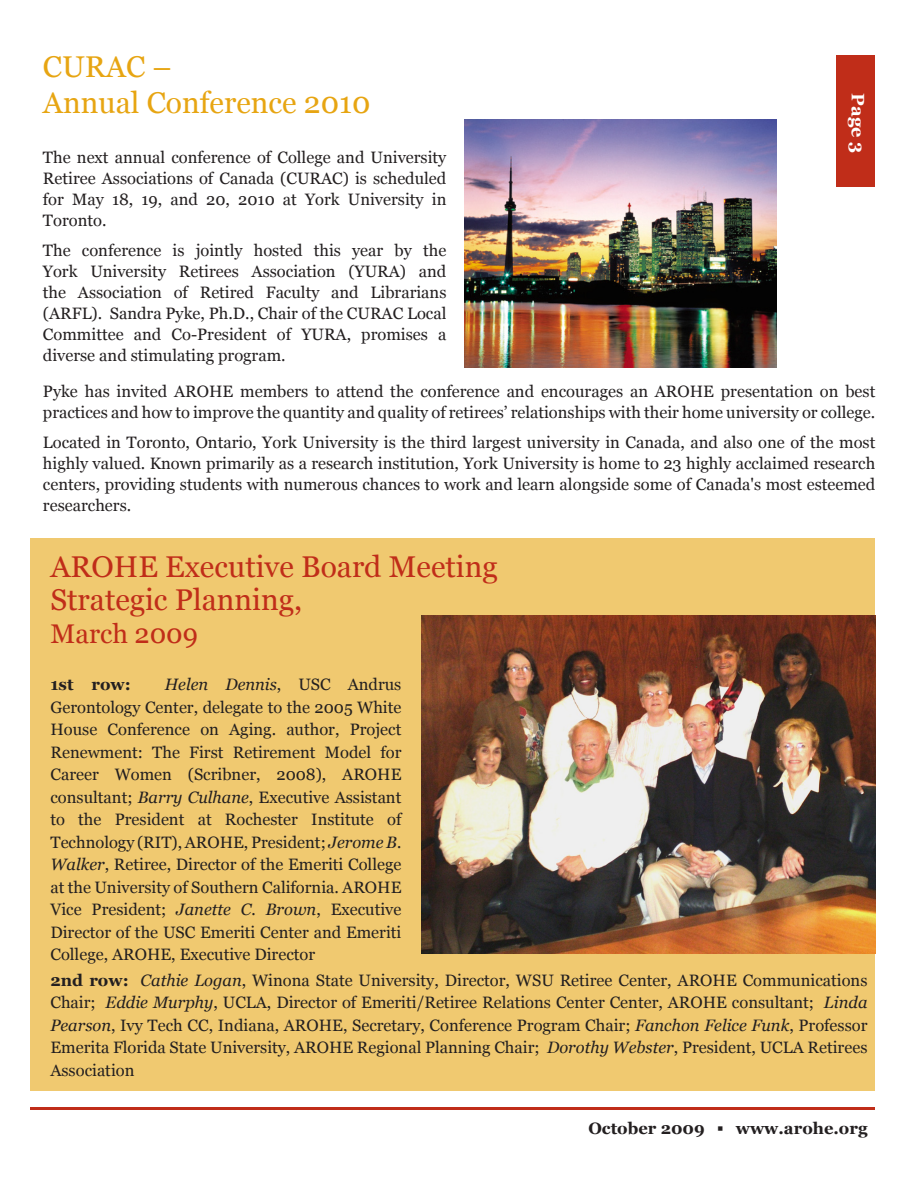
<style>
.page{position:relative;width:918px;height:1188px;background:#fff}
.page>*{position:absolute;margin:0;border:0;box-sizing:border-box;transform-origin:0 0}
.t1{font:30px/33px "Georgia";color:#c02d19}
.t2{font:30px "Georgia";color:#e7a512}
.t3{font:27px "Georgia";color:#c02d19}
.t4{font:700 18px "Georgia";color:#fff}
.t5{font:16.5px/22.5px "Georgia";color:#231f20;text-align:justify}
.t6{font:700 16.5px "Georgia";color:#231f20}
.s1{font-style:italic}
.s2{font-weight:700}
.s3{font-family:"Times New Roman"}
</style>
<div class="page">
<div style="left:31px;top:538px;width:844px;height:553px;background:#f0c970"></div>
<div style="left:836px;top:55px;width:39px;height:132px;background:#c02d19"></div>
<hr style="left:31px;top:1108px;width:844px;height:2px;background:#c02d19">
<img style="left:464px;top:119px;width:313px;height:249px">
<img style="left:421px;top:616px;width:454px;height:338px">
<p class="t2" style="left:43px;top:50px;width:130px">CURAC –</p>
<p class="t2" style="left:43px;top:86px;width:329px">Annual Conference 2010</p>
<p class="t5" style="left:43px;top:147px;width:405px;line-height:21px">The next annual conference of College and University Retiree Associations of Canada (CURAC) is scheduled for May 18, 19, and 20, 2010 at York University in Toronto.</p>
<p class="t5" style="left:43px;top:240px;width:405px;line-height:21px">The conference is jointly hosted this year by the York University Retirees Association (YURA) and the Association of Retired Faculty and Librarians (ARFL). Sandra Pyke, Ph.D., Chair of the CURAC Local Committee and Co-President of YURA, promises a diverse and stimulating program.</p>
<p class="t4" style="left:868px;top:93px;width:61px;rotate:90deg">Page 3</p>
<p class="t5" style="left:43px;top:381px;width:834px;line-height:21px">Pyke has invited AROHE members to attend the conference and encourages an AROHE presentation on best practices and how to improve the quantity and quality of retirees’ relationships with their home university or college.</p>
<p class="t5" style="left:43px;top:432px;width:834px;line-height:21px">Located in Toronto, Ontario, York University is the third largest university in Canada, and also one of the most highly valued. Known primarily as a research institution, York University is home to 23 highly acclaimed research centers, providing students with numerous chances to work and learn alongside some of Canada's most esteemed researchers.</p>
<p class="t1" style="left:50px;top:550px;width:449px">AROHE Executive Board Meeting<br>Strategic Planning,</p>
<p class="t3" style="left:50px;top:618px;width:149px">March 2009</p>
<p class="t6" style="left:50px;top:675px;width:82px">1st row:</p>
<p class="t5" style="left:50px;top:673px;width:353px;text-indent:114px"><span class="s1">Helen Dennis</span>, USC Andrus Gerontology Center, delegate to the 2005 White House Conference on Aging. author, Project Renewment: The First Retirement Model for Career Women (Scribner, 2008), AROHE consultant; <span class="s1">Barry Culhane</span>, Executive Assistant to the President at Rochester Institute of Technology (RIT), AROHE, President; <span class="s1">Jerome B.<br>Walker</span>, Retiree, Director of the Emeriti College at the University of Southern California. AROHE Vice President; <span class="s1">Janette C. Brown</span>, Executive Director of the USC Emeriti Center and Emeriti College, AROHE, Executive Director</p>
<p class="t5" style="left:50px;top:969px;width:819px"><span class="s2">2nd row:</span> <span class="s1">Cathie Logan</span>, Winona State University, Director, WSU Retiree Center, AROHE Communications Chair; <span class="s1">Eddie Murphy</span>, UCLA, Director of Emeriti/Retiree Relations Center Center, AROHE consultant; <span class="s1">Linda Pearson</span>, Ivy Tech CC, Indiana, AROHE, Secretary, Conference Program Chair; <span class="s1">Fanchon Felice Funk</span>, Professor Emerita Florida State University, AROHE Regional Planning Chair; <span class="s1">Dorothy Webster</span>, President, UCLA Retirees Association</p>
<p class="t6" style="left:588px;top:1119px;width:281px">October 2009 <span class="s3">▪</span> www.arohe.org</p>
</div>
